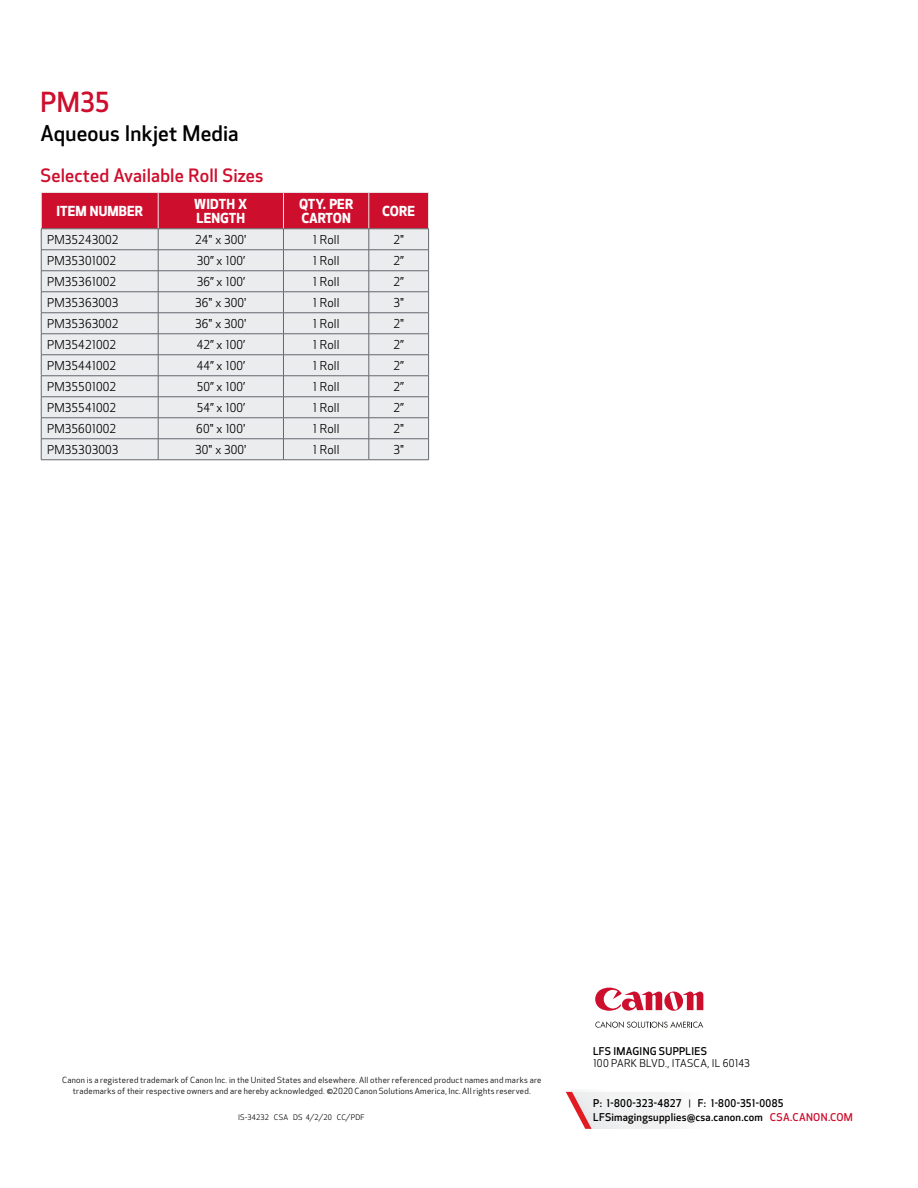
<style>
.page{position:relative;width:918px;height:1188px;background:#fff}
.page>*{position:absolute;margin:0;border:0;box-sizing:border-box;transform-origin:0 0}
.t1{font:500 27px "Optic Sans 301";color:#ce0e2d}
.t2{font:500 21px "Optic Sans 301";letter-spacing:.01em;color:#000}
.t3{font:500 18px "Optic Sans 301";letter-spacing:.01em;color:#ce0e2d}
.t4{font:700 13.5px/14.2px "Optic Sans 301";letter-spacing:.01em;color:#fff}
.t5{font:12px "Optic Sans 201";letter-spacing:.01em;color:#000}
.t6{font:500 10.5px/13.5px "Optic Sans 301";letter-spacing:.025em;color:#000}
.t7{font:10.5px "Optic Sans 201";letter-spacing:.02em;color:#000}
.t8{font:8.25px/10.5px "Optic Sans 201";letter-spacing:.03em;color:#000;text-align:center}
.t9{font:7.5px "Optic Sans 201";letter-spacing:.03em;color:#000}
.s1{font-family:"Apex New"}
.s2{font-family:"Optic Sans 201";font-weight:400;font-size:9.45px}
.s3{color:#ce0e2d}
</style>
<div class="page">
<svg style="left:41px;top:192px;width:388px;height:268px;background:#dfc7cd"></svg>
<hr style="left:41px;top:460px;width:117px;height:1px;background:#63686e">
<hr style="left:158px;top:460px;width:125px;height:1px;background:#63686e">
<hr style="left:283px;top:460px;width:86px;height:1px;background:#63686e">
<hr style="left:369px;top:460px;width:60px;height:1px;background:#63686e">
<svg style="left:595px;top:1021px;width:108px;height:7px"></svg>
<svg style="left:595px;top:988px;width:108px;height:23px"></svg>
<svg style="left:566px;top:1090px;width:112px;height:39px"></svg>
<h1 class="t1" style="left:40px;top:87px;width:71px">PM35</h1>
<h2 class="t2" style="left:40px;top:122px;width:200px">Aqueous Inkjet Media</h2>
<h3 class="t3" style="left:40px;top:165px;width:224px">Selected Available Roll Sizes</h3>
<p class="t4" style="left:56px;top:204px;width:88px">ITEM NUMBER</p>
<p class="t4" style="left:194px;top:197px;width:55px">WIDTH X<br>LENGTH</p>
<p class="t4" style="left:299px;top:197px;width:56px">QTY. PER<br>CARTON</p>
<p class="t4" style="left:382px;top:204px;width:34px">CORE</p>
<p class="t5" style="left:47px;top:233px;width:73px">PM35243002</p>
<p class="t5" style="left:195px;top:233px;width:53px">24" x 300'</p>
<p class="t5" style="left:313px;top:233px;width:28px">1 Roll</p>
<p class="t5" style="left:393px;top:233px;width:12px">2"</p>
<p class="t5" style="left:47px;top:254px;width:70px">PM35301002</p>
<p class="t5" style="left:197px;top:254px;width:50px">30” x 100’</p>
<p class="t5" style="left:313px;top:254px;width:28px">1 Roll</p>
<p class="t5" style="left:394px;top:254px;width:12px">2”</p>
<p class="t5" style="left:47px;top:275px;width:70px">PM35361002</p>
<p class="t5" style="left:197px;top:275px;width:50px">36” x 100’</p>
<p class="t5" style="left:313px;top:275px;width:28px">1 Roll</p>
<p class="t5" style="left:394px;top:275px;width:12px">2”</p>
<p class="t5" style="left:47px;top:296px;width:73px">PM35363003</p>
<p class="t5" style="left:195px;top:296px;width:53px">36" x 300'</p>
<p class="t5" style="left:313px;top:296px;width:28px">1 Roll</p>
<p class="t5" style="left:393px;top:296px;width:12px">3"</p>
<p class="t5" style="left:47px;top:317px;width:73px">PM35363002</p>
<p class="t5" style="left:195px;top:317px;width:53px">36" x 300'</p>
<p class="t5" style="left:313px;top:317px;width:28px">1 Roll</p>
<p class="t5" style="left:393px;top:317px;width:12px">2"</p>
<p class="t5" style="left:47px;top:338px;width:70px">PM35421002</p>
<p class="t5" style="left:197px;top:338px;width:50px">42” x 100’</p>
<p class="t5" style="left:313px;top:338px;width:28px">1 Roll</p>
<p class="t5" style="left:394px;top:338px;width:12px">2”</p>
<p class="t5" style="left:47px;top:359px;width:70px">PM35441002</p>
<p class="t5" style="left:197px;top:359px;width:50px">44” x 100’</p>
<p class="t5" style="left:313px;top:359px;width:28px">1 Roll</p>
<p class="t5" style="left:394px;top:359px;width:12px">2”</p>
<p class="t5" style="left:47px;top:380px;width:70px">PM35501002</p>
<p class="t5" style="left:197px;top:380px;width:50px">50” x 100’</p>
<p class="t5" style="left:313px;top:380px;width:28px">1 Roll</p>
<p class="t5" style="left:394px;top:380px;width:12px">2”</p>
<p class="t5" style="left:47px;top:401px;width:70px">PM35541002</p>
<p class="t5" style="left:197px;top:401px;width:50px">54” x 100’</p>
<p class="t5" style="left:313px;top:401px;width:28px">1 Roll</p>
<p class="t5" style="left:394px;top:401px;width:12px">2”</p>
<p class="t5" style="left:47px;top:422px;width:70px">PM35601002</p>
<p class="t5" style="left:196px;top:422px;width:51px">60" x 100'</p>
<p class="t5" style="left:313px;top:422px;width:28px">1 Roll</p>
<p class="t5" style="left:393px;top:422px;width:12px">2"</p>
<p class="t5" style="left:47px;top:443px;width:73px">PM35303003</p>
<p class="t5" style="left:195px;top:443px;width:53px">30" x 300'</p>
<p class="t5" style="left:313px;top:443px;width:28px">1 Roll</p>
<p class="t5" style="left:393px;top:443px;width:12px">3"</p>
<p class="t8" style="left:62px;top:1075px;width:481px">Canon is a registered trademark of Canon Inc. in the United States and elsewhere. All other referenced product names and marks are trademarks of their respective owners and are hereby acknowledged. <span class="s1">©2020 Canon Solutions America, Inc. All rights reserved.</span></p>
<p class="t9" style="left:238px;top:1113px;width:128px">IS-34232 CSA DS 4/2/20 CC/PDF</p>
<p class="t6" style="left:593px;top:1044px;width:115px">LFS IMAGING SUPPLIES</p>
<p class="t7" style="left:593px;top:1057px;width:158px">100 PARK BLVD., ITASCA, IL 60143</p>
<p class="t6" style="left:593px;top:1097px;width:261px">P: 1-800-323-4827 <span class="s2">|</span> F: 1-800-351-0085<br>LFSimagingsupplies@csa.canon.com <span class="s3">CSA.CANON.COM</span></p>
</div>
